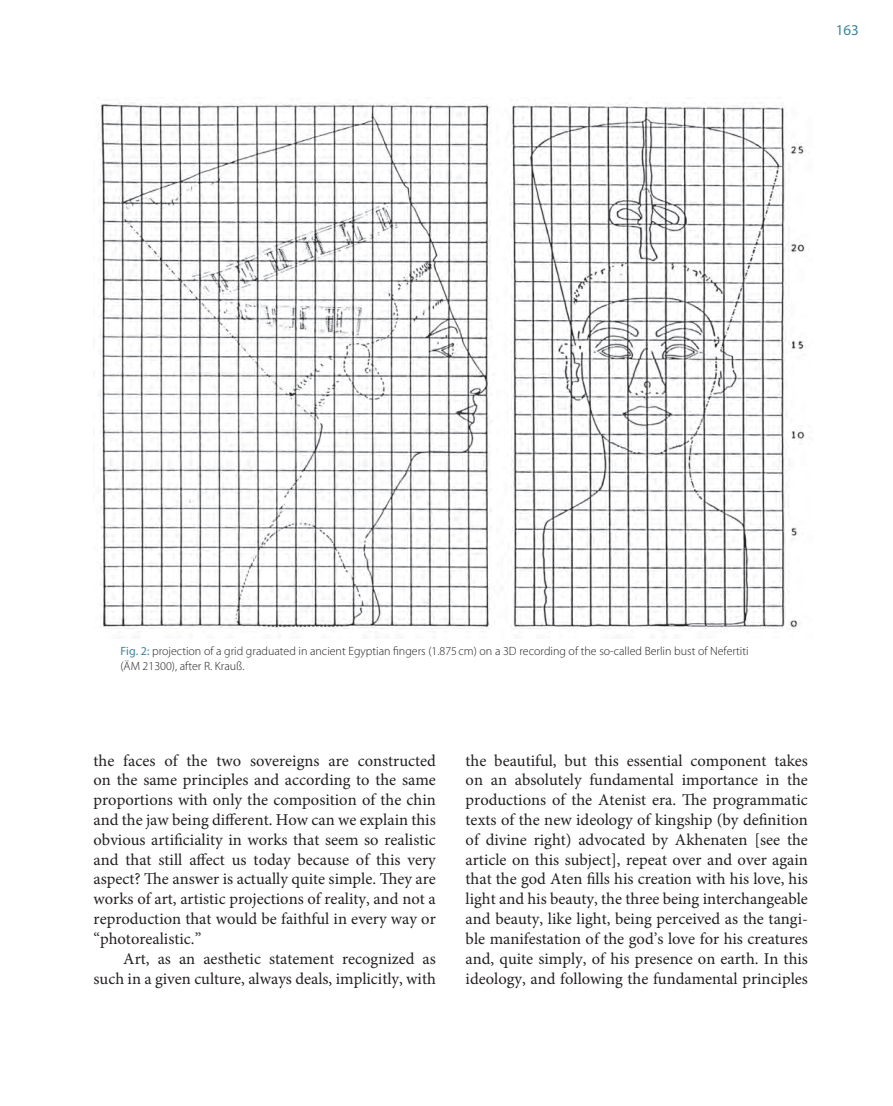
<style>
.page{position:relative;width:893px;height:1106px;background:#fff}
.page>*{position:absolute;margin:0;border:0;box-sizing:border-box;transform-origin:0 0}
.t1{font:16.5px/19.8px "Minion Pro";letter-spacing:.075em;color:#231f20;text-align:justify}
.t2{font:15px "Myriad Pro";color:#3b869a}
.t3{font:300 12px/14.4px "Myriad Pro";color:#231f20}
.s1{font-weight:400;color:#3b869a}
</style>
<div class="page">
<img style="left:93px;top:102px;width:716px;height:530px">
<p class="t2" style="left:836px;top:20px;width:25px">163</p>
<p class="t3" style="left:120px;top:644px;width:630px"><span class="s1">Fig. 2:</span> projection of a grid graduated in ancient Egyptian fingers (1.875 cm) on a 3D recording of the so-called Berlin bust of Nefertiti (ÄM 21300), after R. Krauß.</p>
<p class="t1" style="left:94px;top:750px;width:344px">the faces of the two sovereigns are constructed on the same principles and according to the same proportions with only the composition of the chin and the jaw being different. How can we explain this obvious artificiality in works that seem so realistic and that still affect us today because of this very aspect? The answer is actually quite simple. They are works of art, artistic projections of reality, and not a reproduction that would be faithful in every way or “photorealistic.”</p>
<p class="t1" style="left:94px;top:948px;width:344px;text-align:right">Art, as an aesthetic statement recognized as such in a given culture, always deals, implicitly, with</p>
<p class="t1" style="left:466px;top:750px;width:344px">the beautiful, but this essential component takes on an absolutely fundamental importance in the productions of the Atenist era. The programmatic texts of the new ideology of kingship (by definition of divine right) advocated by Akhenaten [see the article on this subject], repeat over and over again that the god Aten fills his creation with his love, his light and his beauty, the three being interchangeable and beauty, like light, being perceived as the tangi&shy;ble manifestation of the god’s love for his creatures and, quite simply, of his presence on earth. In this ideology, and following the fundamental principles</p>
</div>
